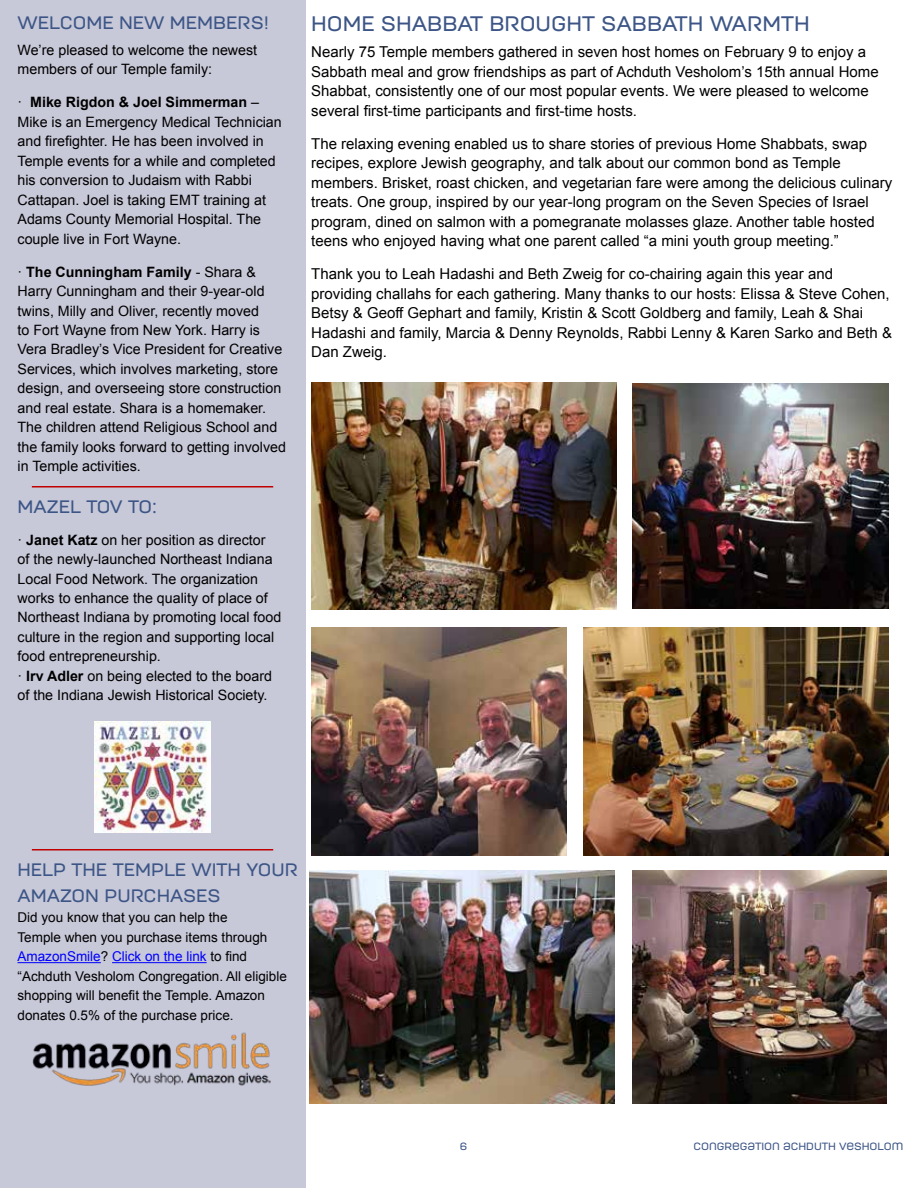
<style>
.page{position:relative;width:918px;height:1188px;background:#fff}
.page>*{position:absolute;margin:0;border:0;box-sizing:border-box;transform-origin:0 0}
.t1{font:500 21px "Moderna Unicase";color:#3c5586}
.t2{font:500 18px/26.2px "Moderna Unicase";color:#3c5586}
.t3{font:15px/19.5px "Arial";color:#000101}
.t4{font:14.25px/19.5px "Arial";color:#000}
.t5{font:13.5px/19.5px "Arial";color:#000}
.t6{font:500 10.5px "Moderna Unicase";color:#3c5586}
.s1{font-weight:700}
.s2{color:#00f}
</style>
<div class="page">
<div style="left:0;top:0;width:305px;height:1188px;background:#c7c8d8"></div>
<hr style="left:18px;top:962px;width:83px;height:1px;background:#00f">
<hr style="left:112px;top:962px;width:95px;height:1px;background:#00f">
<hr style="left:32px;top:486px;width:241px;height:2px;background:#c00000">
<img style="left:94px;top:722px;width:117px;height:111px">
<img style="left:32px;top:1032px;width:239px;height:54px">
<hr style="left:32px;top:849px;width:241px;height:2px;background:#c00000">
<img style="left:311px;top:382px;width:305px;height:228px">
<img style="left:633px;top:383px;width:255px;height:226px">
<img style="left:583px;top:628px;width:305px;height:227px">
<img style="left:309px;top:870px;width:305px;height:234px">
<img style="left:633px;top:870px;width:253px;height:234px">
<img style="left:311px;top:628px;width:256px;height:227px">
<p class="t2" style="left:18px;top:9px;width:253px">WELCOME NEW MEMBERS!</p>
<p class="t4" style="left:18px;top:40px;width:241px">We’re pleased to welcome the newest members of our Temple family:</p>
<p class="t4" style="left:18px;top:92px;width:266px">· <span class="s1">Mike Rigdon &amp; Joel Simmerman</span> – Mike is an Emergency Medical Technician and firefighter. He has been involved in Temple events for a while and completed his conversion to Judaism with Rabbi Cattapan. Joel is taking EMT training at Adams County Memorial Hospital. The couple live in Fort Wayne.</p>
<p class="t4" style="left:18px;top:262px;width:270px">· <span class="s1">The Cunningham Family</span> - Shara &amp; Harry Cunningham and their 9-year-old twins, Milly and Oliver, recently moved<br>to Fort Wayne from New York. Harry is Vera Bradley’s Vice President for Creative Services, which involves marketing, store design, and overseeing store construction and real estate. Shara is a homemaker.<br>The children attend Religious School and the family looks forward to getting involved in Temple activities.</p>
<p class="t2" style="left:18px;top:494px;width:141px">MAZEL TOV TO:</p>
<p class="t4" style="left:18px;top:530px;width:265px">· <span class="s1">Janet Katz</span> on her position as director<br>of the newly-launched Northeast Indiana Local Food Network. The organization works to enhance the quality of place of Northeast Indiana by promoting local food culture in the region and supporting local food entrepreneurship.<br>· <span class="s1">Irv Adler</span> on being elected to the board of the Indiana Jewish Historical Society.</p>
<h1 class="t1" style="left:311px;top:7px;width:500px">HOME SHABBAT BROUGHT SABBATH WARMTH</h1>
<p class="t3" style="left:311px;top:43px;width:569px">Nearly 75 Temple members gathered in seven host homes on February 9 to enjoy a Sabbath meal and grow friendships as part of Achduth Vesholom’s 15th annual Home Shabbat, consistently one of our most popular events. We were pleased to welcome several first-time participants and first-time hosts.</p>
<p class="t3" style="left:311px;top:134px;width:583px">The relaxing evening enabled us to share stories of previous Home Shabbats, swap recipes, explore Jewish geography, and talk about our common bond as Temple members. Brisket, roast chicken, and vegetarian fare were among the delicious culinary treats. One group, inspired by our year-long program on the Seven Species of Israel program, dined on salmon with a pomegranate molasses glaze. Another table hosted teens who enjoyed having what one parent called “a mini youth group meeting.”</p>
<p class="t3" style="left:311px;top:265px;width:582px">Thank you to Leah Hadashi and Beth Zweig for co-chairing again this year and providing challahs for each gathering. Many thanks to our hosts: Elissa &amp; Steve Cohen, Betsy &amp; Geoff Gephart and family, Kristin &amp; Scott Goldberg and family, Leah &amp; Shai Hadashi and family, Marcia &amp; Denny Reynolds, Rabbi Lenny &amp; Karen Sarko and Beth &amp; Dan Zweig.</p>
<p class="t2" style="left:18px;top:857px;width:282px">HELP THE TEMPLE WITH YOUR<br>AMAZON PURCHASES</p>
<p class="t5" style="left:18px;top:908px;width:271px">Did you know that you can help the<br>Temple when you purchase items through <span class="s2">AmazonSmile</span>? <span class="s2">Click on the link</span> to find “Achduth Vesholom Congregation. All eligible shopping will benefit the Temple. Amazon donates 0.5% of the purchase price.</p>
<p class="t6" style="left:460px;top:1138px;width:9px">6</p>
<p class="t6" style="left:694px;top:1138px;width:211px">CONGREGATION ACHDUTH VESHOLOM</p>
</div>
